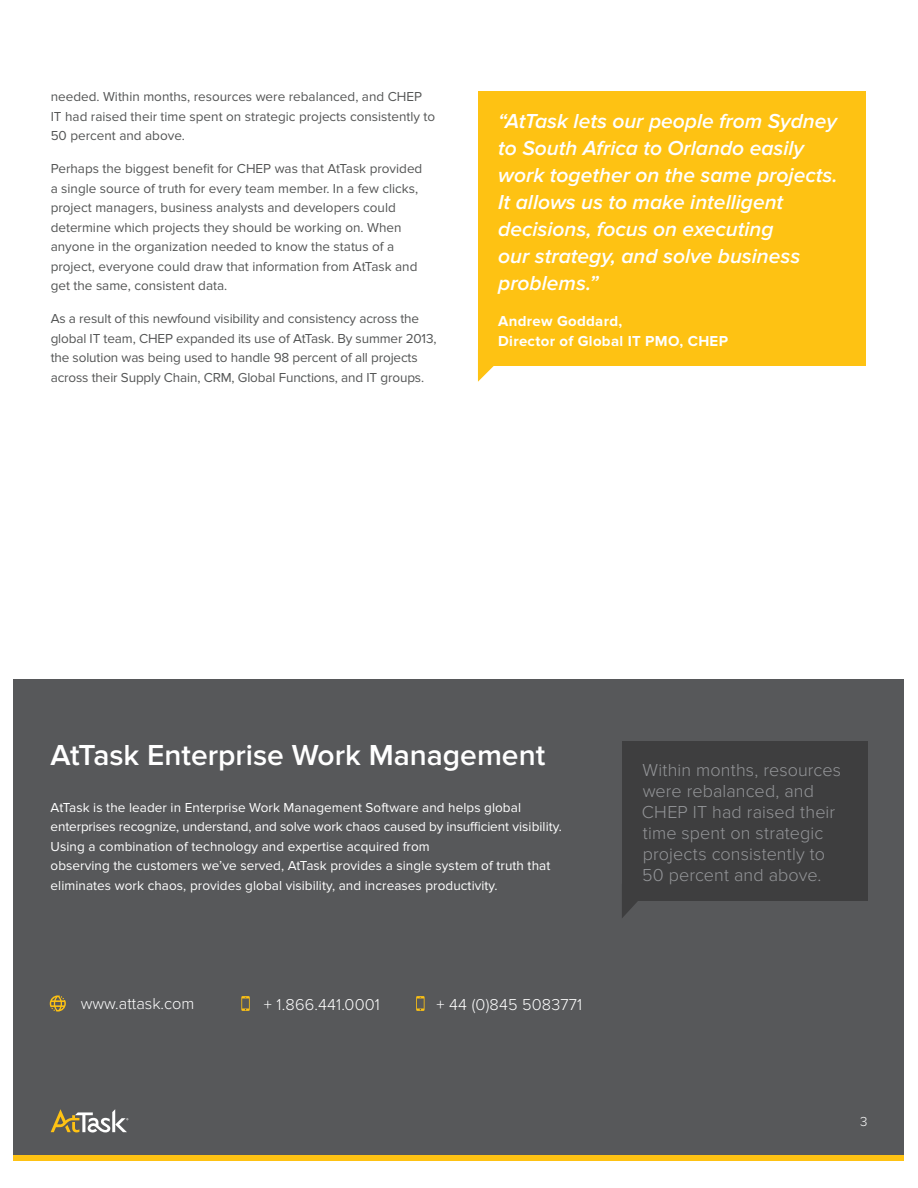
<style>
.page{position:relative;width:918px;height:1188px;background:#fff}
.page>*{position:absolute;margin:0;border:0;box-sizing:border-box;transform-origin:0 0}
.t1{font:600 30px "Proxima Nova";color:#fff}
.t2{font:italic 600 21px/27px "Proxima Nova";color:#fff}
.t3{font:300 18px/21px "Proxima Nova";letter-spacing:.005em;color:#939598}
.t4{font:300 16.35px "Proxima Nova";letter-spacing:.01em;color:#fff}
.t5{font:700 15px/19.5px "Proxima Nova";letter-spacing:.02em;color:#fff}
.t6{font:13.5px/19.5px "Proxima Nova";color:#545555}
.t7{font:13.5px/19.5px "Proxima Nova";letter-spacing:.005em;color:#fff}
.t8{font:300 13.5px "Proxima Nova";color:#fff}
</style>
<div class="page">
<div style="left:478px;top:91px;width:388px;height:275px;background:#fec213"></div>
<svg style="left:478px;top:366px;width:16px;height:16px"></svg>
<div style="left:14px;top:680px;width:890px;height:481px;background:#57585a"></div>
<div style="left:622px;top:741px;width:245px;height:160px;background:#3e3e3f"></div>
<svg style="left:622px;top:901px;width:16px;height:17px"></svg>
<div style="left:14px;top:1156px;width:890px;height:5px;background:#fec213"></div>
<svg style="left:51px;top:1109px;width:77px;height:24px"></svg>
<svg style="left:241px;top:996px;width:9px;height:15px"></svg>
<svg style="left:416px;top:996px;width:9px;height:15px"></svg>
<svg style="left:50px;top:995px;width:16px;height:17px"></svg>
<p class="t6" style="left:51px;top:87px;width:386px">needed. Within months, resources were rebalanced, and CHEP<br>IT had raised their time spent on strategic projects consistently to<br>50 percent and above.</p>
<p class="t6" style="left:51px;top:159px;width:373px">Perhaps the biggest benefit for CHEP was that AtTask provided a single source of truth for every team member. In a few clicks, project managers, business analysts and developers could determine which projects they should be working on. When anyone in the organization needed to know the status of a project, everyone could draw that information from AtTask and get the same, consistent data.</p>
<p class="t6" style="left:51px;top:309px;width:387px">As a result of this newfound visibility and consistency across the global IT team, CHEP expanded its use of AtTask. By summer 2013, the solution was being used to handle 98 percent of all projects across their Supply Chain, CRM, Global Functions, and IT groups.</p>
<h2 class="t2" style="left:498px;top:108px;width:341px">“AtTask lets our people from Sydney to South Africa to Orlando easily work together on the same projects.<br>It allows us to make intelligent decisions, focus on executing<br>our strategy, and solve business problems.”</h2>
<p class="t5" style="left:498px;top:312px;width:231px">Andrew Goddard,<br>Director of Global IT PMO, CHEP</p>
<h1 class="t1" style="left:51px;top:738px;width:496px">AtTask Enterprise Work Management</h1>
<p class="t7" style="left:51px;top:798px;width:513px">AtTask is the leader in Enterprise Work Management Software and helps global enterprises recognize, understand, and solve work chaos caused by insufficient visibility.<br>Using a combination of technology and expertise acquired from<br>observing the customers we’ve served, AtTask provides a single system of truth that eliminates work chaos, provides global visibility, and increases productivity.</p>
<p class="t4" style="left:81px;top:994px;width:115px">www.attask.com</p>
<p class="t4" style="left:264px;top:995px;width:117px">+ 1.866.441.0001</p>
<p class="t4" style="left:437px;top:995px;width:147px">+ 44 (0)845 5083771</p>
<h3 class="t3" style="left:642px;top:760px;width:200px">Within months, resources were rebalanced, and<br>CHEP IT had raised their time spent on strategic projects consistently to<br>50 percent and above.</h3>
<p class="t8" style="left:860px;top:1113px;width:9px">3</p>
</div>
